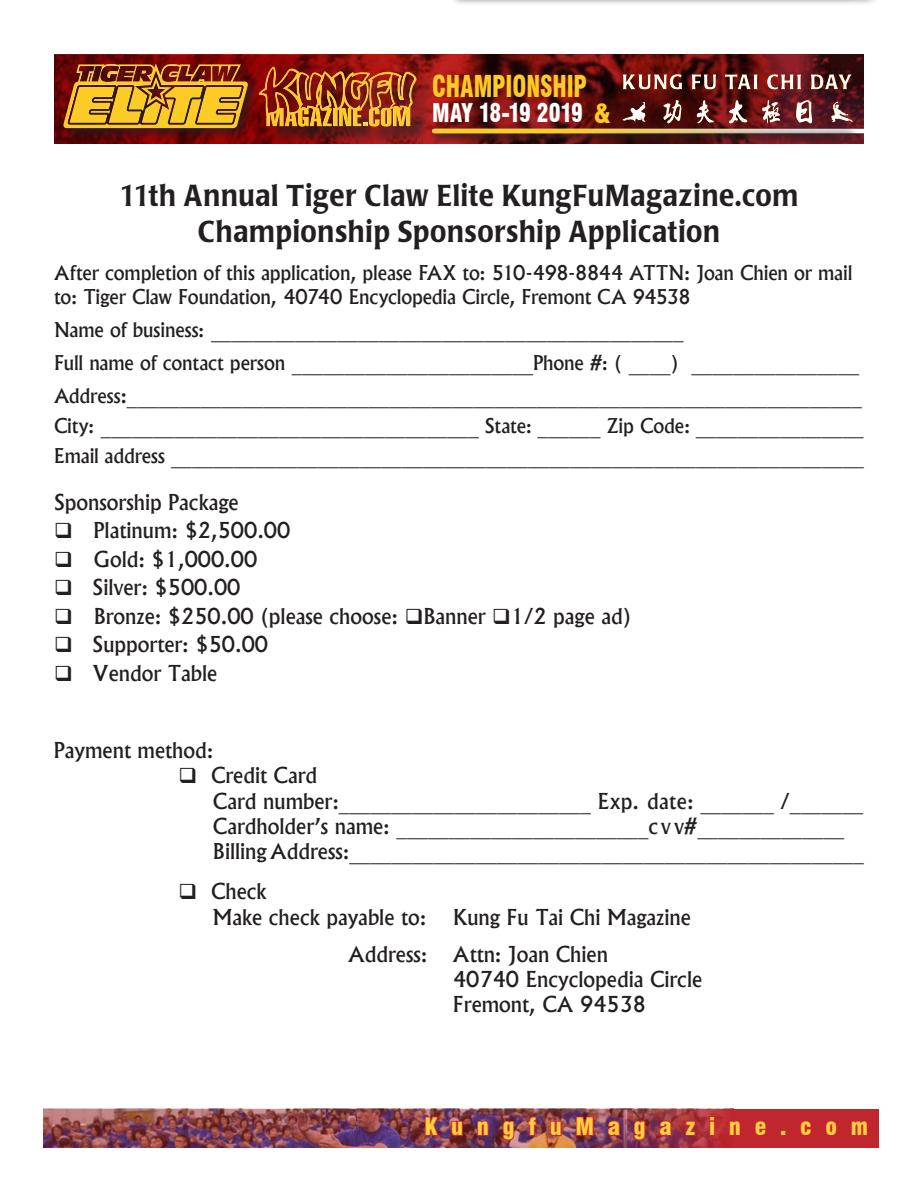
<style>
.page{position:relative;width:918px;height:1188px;background:#fff}
.page>*{position:absolute;margin:0;border:0;box-sizing:border-box;transform-origin:0 0}
.t1{font:500 30px/36px "Poppl Laudatio";letter-spacing:.025em;color:#231f20;text-align:center;scale:.9 1}
.t2{font:900 condensed 29.4px "Swiss 721 BT";letter-spacing:-.005em;color:#fdcb25;scale:.8 1}
.t3{font:900 condensed 25.2px "Swiss 721 BT";letter-spacing:-.035em;color:#fff;scale:.88 1}
.t4{font:900 condensed 23.55px "Swiss 721 BT";letter-spacing:.58em;color:#fdd13f}
.t5{font:500 21px/30px "Albertus";color:#231f20;text-align:justify}
.t6{font:500 19.5px/24px "Albertus";letter-spacing:-.01em;color:#231f20}
.s1{font-size:25.8px;color:#fdcb25}
.s2{font-size:19.5px}
</style>
<div class="page">
<img style="left:456px;top:55px;width:408px;height:69px">
<div style="left:449px;top:0;width:431px;height:6px;background:#f9f9f9"></div>
<svg style="left:54px;top:55px;width:402px;height:89px;background:#840b09"></svg>
<svg style="left:61px;top:62px;width:197px;height:77px;background:#610a0a"></svg>
<svg style="left:63px;top:63px;width:185px;height:65px;background:#b67d20"></svg>
<div style="left:261px;top:69px;width:174px;height:76px;background:#231f20;opacity:.75"></div>
<img style="left:259px;top:66px;width:158px;height:61px">
<img style="left:44px;top:1109px;width:522px;height:39px">
<img style="left:566px;top:1109px;width:313px;height:39px">
<svg style="left:424px;top:1116px;width:16px;height:21px"></svg>
<svg style="left:450px;top:1120px;width:14px;height:18px"></svg>
<svg style="left:476px;top:1119px;width:14px;height:18px"></svg>
<svg style="left:502px;top:1119px;width:14px;height:23px"></svg>
<svg style="left:527px;top:1115px;width:10px;height:22px"></svg>
<svg style="left:549px;top:1120px;width:14px;height:18px"></svg>
<svg style="left:575px;top:1108px;width:20px;height:35px"></svg>
<svg style="left:606px;top:1119px;width:16px;height:19px"></svg>
<svg style="left:633px;top:1119px;width:14px;height:23px"></svg>
<svg style="left:658px;top:1119px;width:16px;height:19px"></svg>
<svg style="left:684px;top:1120px;width:13px;height:17px"></svg>
<svg style="left:709px;top:1116px;width:6px;height:5px"></svg>
<div style="left:709px;top:1121px;width:6px;height:15px;border:2px solid #d1232a"></div>
<svg style="left:728px;top:1119px;width:14px;height:18px"></svg>
<svg style="left:753px;top:1119px;width:15px;height:19px"></svg>
<svg style="left:780px;top:1130px;width:6px;height:6px"></svg>
<svg style="left:799px;top:1119px;width:14px;height:19px"></svg>
<svg style="left:824px;top:1119px;width:14px;height:18px"></svg>
<svg style="left:850px;top:1119px;width:19px;height:18px"></svg>
<img style="left:623px;top:74px;width:230px;height:50px">
<hr style="left:449px;top:0;width:414px;height:3px;background:#231f20;opacity:.75">
<div style="left:427px;top:124px;width:434px;height:21px;background:#231f20;opacity:.75"></div>
<svg style="left:434px;top:129px;width:413px;height:4px;background:#e8cb6a"></svg>
<h2 class="t2" style="left:432px;top:69px;width:195px">CHAMPIONSHIP</h2>
<p class="t3" style="left:432px;top:98px;width:204px">MAY 18-19 2019 <span class="s1">&amp;</span></p>
<p class="t1" style="left:120px;top:179px;width:756px">11th Annual Tiger Claw Elite KungFuMagazine.com<br>Championship Sponsorship Application</p>
<p class="t6" style="left:54px;top:261px;width:800px">After completion of this application, please FAX to: 510-498-8844 ATTN: Joan Chien or mail to: Tiger Claw Foundation, 40740 Encyclopedia Circle, Fremont CA 94538</p>
<p class="t5" style="left:54px;top:314px;width:631px"><span class="s2">Name of business:</span> _____________________________________________</p>
<p class="t5" style="left:54px;top:347px;width:807px"><span class="s2">Full name of contact person</span> _______________________<span class="s2">Phone #: (</span> ____<span class="s2">)</span> ________________</p>
<p class="t5" style="left:54px;top:380px;width:812px"><span class="s2">Address</span>:______________________________________________________________________ <span class="s2">City:</span> ____________________________________ <span class="s2">State:</span> ______ <span class="s2">Zip Code:</span> ________________ <span class="s2">Email address</span> __________________________________________________________________</p>
<p class="t5" style="left:54px;top:487px;width:186px">Sponsorship Package</p>
<p class="t5" style="left:54px;top:516px;width:238px">❑ Platinum: $2,500.00</p>
<p class="t5" style="left:54px;top:544px;width:205px">❑ Gold: $1,000.00</p>
<p class="t5" style="left:54px;top:573px;width:188px">❑ Silver: $500.00</p>
<p class="t5" style="left:54px;top:601px;width:579px">❑ Bronze: $250.00 (please choose: ❑Banner ❑1/2 page ad)</p>
<p class="t5" style="left:54px;top:630px;width:216px">❑ Supporter: $50.00</p>
<p class="t5" style="left:54px;top:658px;width:165px">❑ Vendor Table</p>
<p class="t5" style="left:54px;top:735px;width:161px">Payment method:</p>
<p class="t5" style="left:179px;top:761px;width:140px">❑ Credit Card</p>
<p class="t5" style="left:213px;top:786px;width:652px">Card number:________________________ Exp. date: _______ /_______</p>
<p class="t5" style="left:213px;top:811px;width:633px">Cardholder’s name: ________________________c vv#______________</p>
<p class="t5" style="left:213px;top:836px;width:653px">Billing Address:_________________________________________________</p>
<p class="t5" style="left:178px;top:877px;width:90px">❑ Check</p>
<p class="t5" style="left:213px;top:902px;width:215px">Make check payable to:</p>
<p class="t5" style="left:453px;top:902px;width:239px">Kung Fu Tai Chi Magazine</p>
<p class="t5" style="left:348px;top:939px;width:261px">Address: Attn: Joan Chien</p>
<p class="t5" style="left:453px;top:964px;width:251px">40740 Encyclopedia Circle</p>
<p class="t5" style="left:453px;top:990px;width:195px">Fremont, CA 94538</p>
<p class="t4" style="left:424px;top:1112px;width:445px">KungfuMagazine.com</p>
</div>
